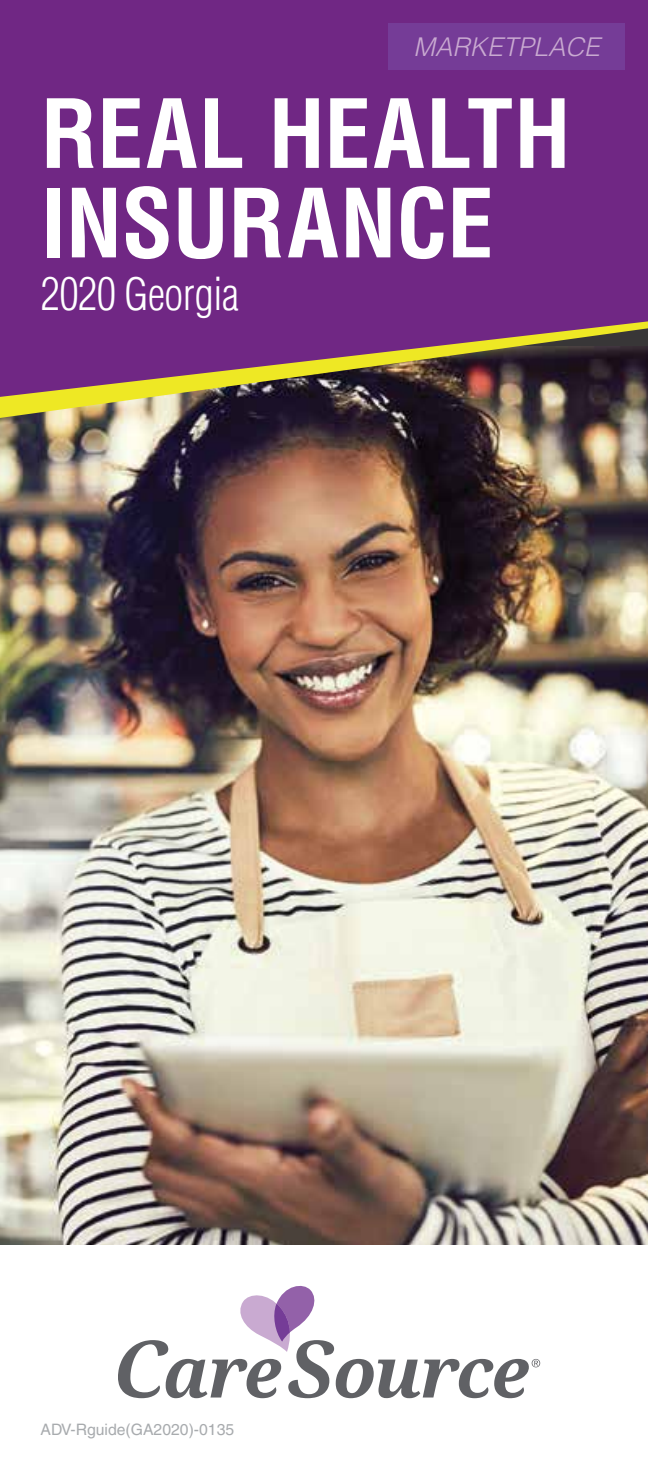
<style>
.page{position:relative;width:648px;height:1458px;background:#fff}
.page>*{position:absolute;margin:0;border:0;box-sizing:border-box;transform-origin:0 0}
.t1{font:700 condensed 92.92px/89.5px "Helvetica LT Pro";letter-spacing:-.005em;color:#fff}
.t2{font:300 condensed 43.43px "Helvetica LT Pro";letter-spacing:-.015em;color:#fff}
.t3{font:italic 300 25.88px "Helvetica LT Pro";letter-spacing:.005em;color:#c9aad1}
.t4{font:15.75px "Helvetica LT Pro";color:#a8abae}
</style>
<div class="page">
<img style="left:0;top:418px;width:648px;height:826px">
<div style="left:0;top:0;width:648px;height:321px;background:#702784"></div>
<img style="left:0;top:321px;width:648px;height:97px">
<div style="left:388px;top:23px;width:237px;height:47px;background:#753c97"></div>
<svg style="left:118px;top:1286px;width:422px;height:112px"></svg>
<h3 class="t3" style="left:413px;top:30px;width:188px">MARKETPLACE</h3>
<h1 class="t1" style="left:41px;top:87px;width:532px">REAL HEALTH<br>INSURANCE</h1>
<h2 class="t2" style="left:41px;top:266px;width:200px">2020 Georgia</h2>
<p class="t4" style="left:40px;top:1421px;width:195px">ADV-Rguide(GA2020)-0135</p>
</div>
